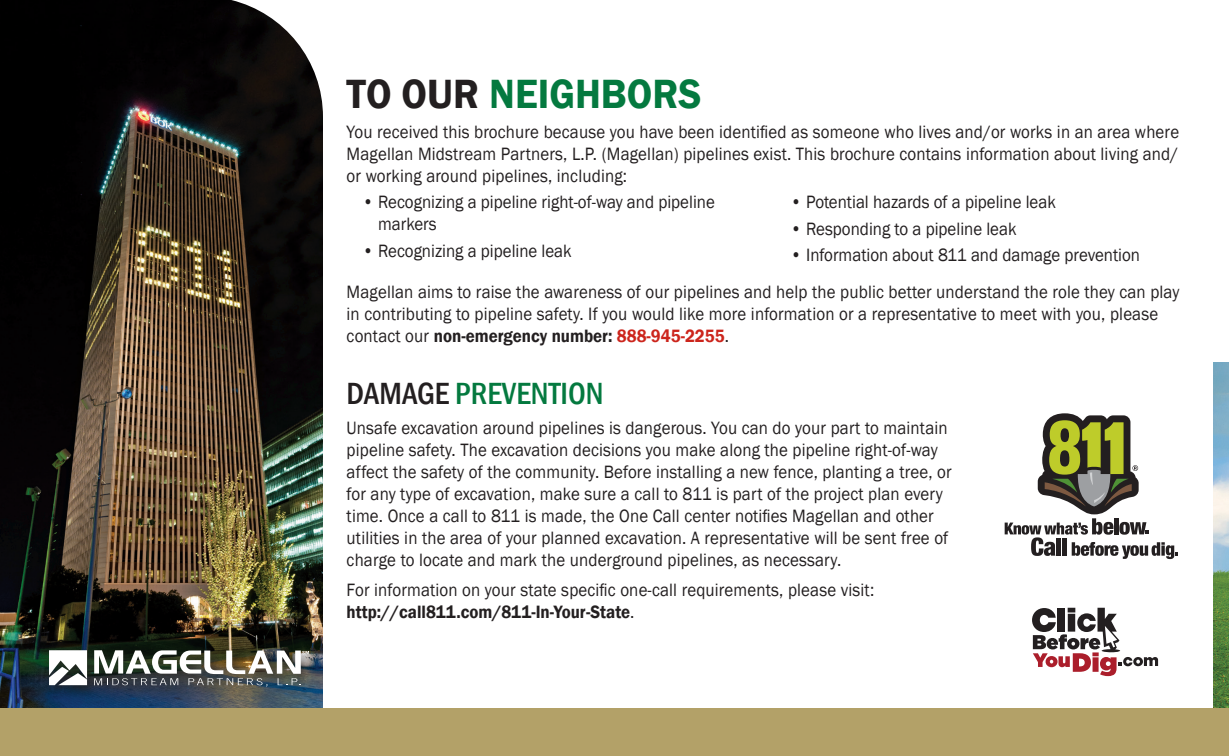
<style>
.page{position:relative;width:1229px;height:756px;background:#fff}
.page>*{position:absolute;margin:0;border:0;box-sizing:border-box;transform-origin:0 0}
.t1{font:600 42px "Franklin Gothic";color:#04793f;scale:.95 1}
.t2{font:500 condensed 31.5px "Franklin Gothic";color:#04793f}
.t3{font:18.38px/22.1px "Franklin Gothic";letter-spacing:.01em;color:#231f20;scale:.92 1}
.s1{color:#231f20}
.s2{font-weight:600}
.s3{font-weight:600;color:#cc251c}
</style>
<div class="page">
<img style="left:1213px;top:362px;width:15px;height:347px">
<img style="left:0;top:0;width:323px;height:709px">
<svg style="left:1004px;top:413px;width:174px;height:146px"></svg>
<div style="left:44px;top:645px;width:278px;height:54px;background:#231f20;opacity:.75"></div>
<svg style="left:49px;top:650px;width:38px;height:35px"></svg>
<img style="left:94px;top:650px;width:215px;height:37px">
<div style="left:0;top:709px;width:1228px;height:47px;background:#b3a168"></div>
<svg style="left:1032px;top:608px;width:126px;height:68px"></svg>
<h1 class="t1" style="left:346px;top:68px;width:375px"><span class="s1">TO OUR</span> NEIGHBORS</h1>
<p class="t3" style="left:346px;top:121px;width:906px;text-align:justify">You received this brochure because you have been identified as someone who lives and/or works in an area where Magellan Midstream Partners, L.P. (Magellan) pipelines exist. This brochure contains information about living and/ or working around pipelines, including:</p>
<p class="t3" style="left:378px;top:192px;width:367px;text-indent:-16px">• Recognizing a pipeline right-of-way and pipeline markers</p>
<p class="t3" style="left:362px;top:240px;width:229px">• Recognizing a pipeline leak</p>
<p class="t3" style="left:790px;top:192px;width:290px">• Potential hazards of a pipeline leak</p>
<p class="t3" style="left:790px;top:218px;width:247px">• Responding to a pipeline leak</p>
<p class="t3" style="left:346px;top:236px;width:906px;line-height:37.4px;text-indent:444px">• Information about 811 and damage prevention<br>Magellan aims to raise the awareness of our pipelines and help the public better understand the role they can play</p>
<p class="t3" style="left:346px;top:303px;width:883px">in contributing to pipeline safety. If you would like more information or a representative to meet with you, please contact our <span class="s2">non-emergency number:</span> <span class="s3">888-945-2255</span>.</p>
<h2 class="t2" style="left:346px;top:372px;width:258px"><span class="s1">DAMAGE</span> PREVENTION</h2>
<p class="t3" style="left:346px;top:417px;width:659px">Unsafe excavation around pipelines is dangerous. You can do your part to maintain pipeline safety. The excavation decisions you make along the pipeline right-of-way affect the safety of the community. Before installing a new fence, planting a tree, or for any type of excavation, make sure a call to 811 is part of the project plan every time. Once a call to 811 is made, the One Call center notifies Magellan and other utilities in the area of your planned excavation. A representative will be sent free of charge to locate and mark the underground pipelines, as necessary.</p>
<p class="t3" style="left:346px;top:579px;width:575px">For information on your state specific one-call requirements, please visit: <span class="s2">http://call811.com/811-In-Your-State</span>.</p>
</div>
